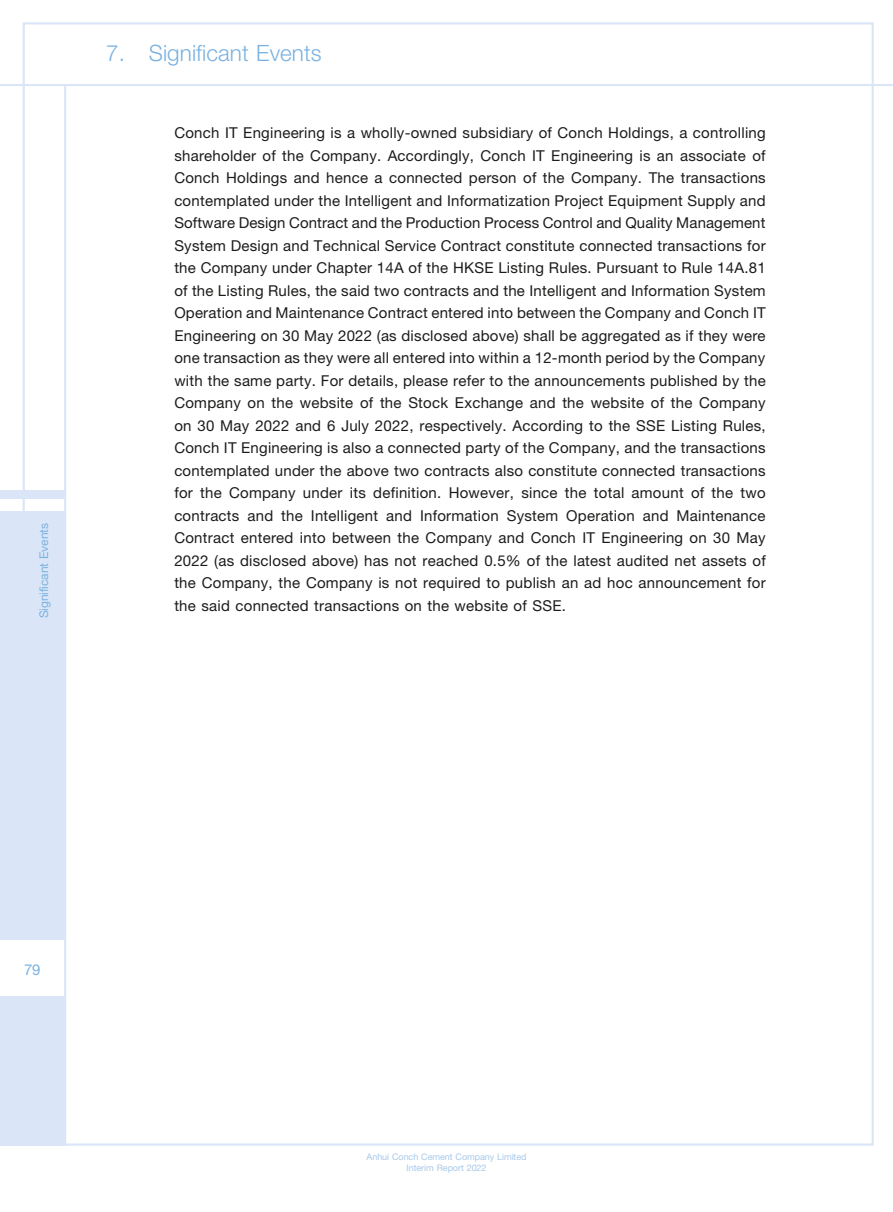
<style>
.page{position:relative;width:893px;height:1212px;background:#fff}
.page>*{position:absolute;margin:0;border:0;box-sizing:border-box;transform-origin:0 0}
.t1{font:300 22.5px "Helvetica Neue LT Std";letter-spacing:.005em;color:#7ab2e1}
.t2{font:15px/22.5px "Helvetica Neue LT Std";letter-spacing:.015em;color:#1c1c1b;text-align:right}
.t3{font:15px "Helvetica Neue LT Std";color:#7ab2e1}
.t4{font:12px "Helvetica Neue LT Std";letter-spacing:-.005em;color:#7ab2e1}
.t5{font:9px/10.8px "Helvetica Neue LT Std";letter-spacing:-.005em;color:#a7c8eb;text-align:center}
</style>
<div class="page">
<div style="left:0;top:511px;width:65px;height:634px;background:#dae6f7"></div>
<div style="left:0;top:490px;width:65px;height:9px;background:#dae6f7"></div>
<hr style="left:0;top:84px;width:893px;height:2px;background:#dae6f7">
<div style="left:0;top:941px;width:65px;height:55px;background:#fff"></div>
<hr style="left:64px;top:86px;width:2px;height:1059px;background:#dae6f7">
<p class="t4" style="left:37px;top:618px;width:97px;rotate:-90deg">Significant Events</p>
<h1 class="t1" style="left:106px;top:39px;width:20px">7.</h1>
<h1 class="t1" style="left:149px;top:39px;width:174px">Significant Events</h1>
<p class="t2" style="left:174px;top:121px;width:593px">Conch IT Engineering is a wholly-owned subsidiary of Conch Holdings a, controlling shareholder of the Company. Accordingly, Conch IT Engineering is an associate of Conch Holdings and hence a connected person of the Company. The transactions contemplated under the Intelligent and Informatization Project Equipment Supply and Software Design Contract and the Production Process Control and Quality Management System Design and Technical Service Contract constitute connected transactions for the Company under Chapter 14A of the HKSE Listing Rules. Pursuant to Rule 14A.81 of the Listing Rules, the said two contracts and the Intelligent and Information System Operation and Maintenance Contract entered into between the Company and Conch IT Engineering on 30 May 2022 (as disclosed above) shall be aggregated as if they were one transaction as they were all entered into within a 12-month period by the Company with the same party. For details, please refer to the announcements published by the Company on the website of the Stock Exchange and the website of the Company on 30 May 2022 and 6 July 2022, respectively. According to the SSE Listing Rules, Conch IT Engineering is also a connected party of the Company, and the transactions contemplated under the above two contracts also constitute connected transactions two</p>
<p class="t2" style="left:229px;top:481px;width:68px">Company</p>
<p class="t2" style="left:174px;top:481px;width:20px">for</p>
<p class="t2" style="left:373px;top:481px;width:70px">definition.</p>
<p class="t2" style="left:691px;top:481px;width:15px">of</p>
<p class="t2" style="left:200px;top:481px;width:23px">the</p>
<p class="t2" style="left:303px;top:481px;width:41px">under</p>
<p class="t2" style="left:350px;top:481px;width:18px">its</p>
<p class="t2" style="left:449px;top:481px;width:67px">However,</p>
<p class="t2" style="left:521px;top:481px;width:38px">since</p>
<p class="t2" style="left:565px;top:481px;width:23px">the</p>
<p class="t2" style="left:594px;top:481px;width:32px">total</p>
<p class="t2" style="left:712px;top:481px;width:23px">the</p>
<p class="t2" style="left:632px;top:481px;width:54px">amount</p>
<p class="t2" style="left:507px;top:504px;width:53px">System</p>
<p class="t2" style="left:566px;top:504px;width:70px">Operation</p>
<p class="t2" style="left:420px;top:504px;width:80px">Information</p>
<p class="t2" style="left:247px;top:504px;width:27px">and</p>
<p class="t2" style="left:281px;top:504px;width:23px">the</p>
<p class="t2" style="left:311px;top:504px;width:69px">Intelligent</p>
<p class="t2" style="left:386px;top:504px;width:27px">and</p>
<p class="t2" style="left:643px;top:504px;width:27px">and</p>
<p class="t2" style="left:677px;top:504px;width:90px">Maintenance</p>
<p class="t2" style="left:174px;top:504px;width:593px;text-align:left">contracts<br>Contract entered into between the Company and Conch IT Engineering on 30 May 2022 (as disclosed above) has not reached 0.5% of the latest audited net assets of the Company, the Company is not required to publish an ad hoc announcement for the said connected transactions on the website of SSE.</p>
<p class="t3" style="left:24px;top:960px;width:18px">79</p>
<p class="t5" style="left:367px;top:1151px;width:161px">Anhui Conch Cement Company Limited<br>Interim Report 2022</p>
</div>
